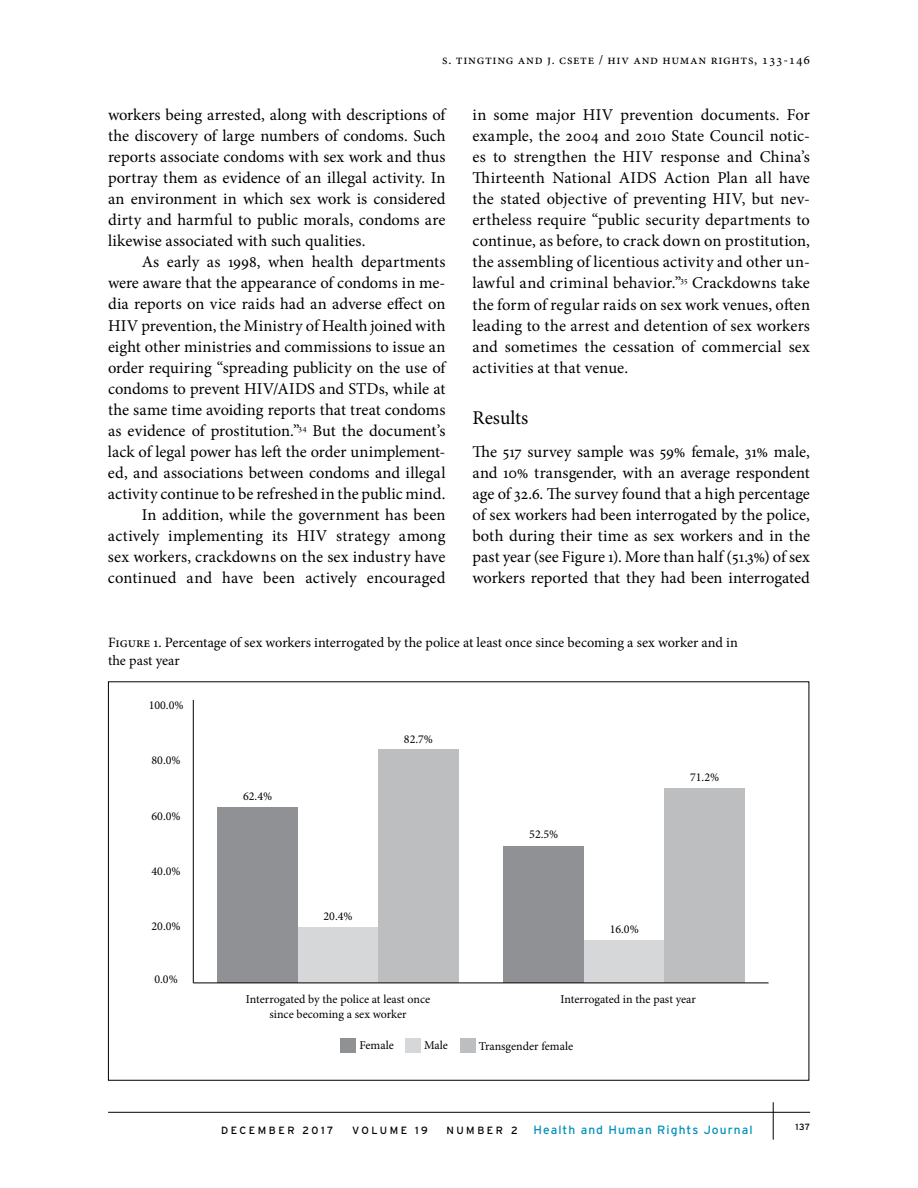
<style>
.page{position:relative;width:918px;height:1188px;background:#fff}
.page>*{position:absolute;margin:0;border:0;box-sizing:border-box;transform-origin:0 0}
.t1{font:19.5px "Minion Pro";color:#000}
.t2{font:16.5px/21px "Minion Pro";color:#000;text-align:justify}
.t3{font:14.25px/18px "Minion Pro";letter-spacing:-.005em;color:#000}
.t4{font:13.5px "Minion Pro";letter-spacing:.05em;color:#000}
.t5{font:12px/14.4px "Minion Pro";letter-spacing:-.005em;color:#000;text-align:center}
.t6{font:12px "Interstate";letter-spacing:.09em;color:#0090ba}
.t7{font:10.5px "Interstate";letter-spacing:.24em;color:#000}
.t8{font:9px "Interstate";color:#000}
.s1{font-size:10.5px;color:#000}
</style>
<div class="page">
<hr style="left:108px;top:1112px;width:702px;height:1px;background:#000">
<hr style="left:773px;top:1102px;width:1px;height:38px;background:#000">
<div style="left:298px;top:927px;width:80px;height:56px;background:#d5d7d8"></div>
<div style="left:378px;top:749px;width:81px;height:234px;background:#bcbec0"></div>
<div style="left:217px;top:807px;width:81px;height:176px;background:#8f9194"></div>
<hr style="left:193px;top:700px;width:1px;height:283px;background:#000">
<div style="left:584px;top:941px;width:80px;height:42px;background:#d5d7d8"></div>
<div style="left:664px;top:788px;width:81px;height:195px;background:#bcbec0"></div>
<div style="left:504px;top:846px;width:80px;height:137px;background:#8f9194"></div>
<hr style="left:193px;top:983px;width:576px;height:1px;background:#000">
<div style="left:340px;top:1038px;width:16px;height:15px;background:#8f9194"></div>
<div style="left:405px;top:1038px;width:15px;height:15px;background:#d5d7d8"></div>
<div style="left:460px;top:1038px;width:16px;height:15px;background:#bcbec0"></div>
<p class="t4" style="left:442px;top:50px;width:369px">s. tingting and j. csete / HIV and Human Rights, 133-146</p>
<p class="t2" style="left:108px;top:104px;width:339px">workers being arrested, along with descriptions of the discovery of large numbers of condoms. Such reports associate condoms with sex work and thus portray them as evidence of an illegal activity. In an environment in which sex work is considered dirty and harmful to public morals, condoms are likewise associated with such qualities.</p>
<p class="t2" style="left:108px;top:252px;width:339px;text-align:right">As early as 1998, when health departments were aware that the appearance of condoms in me&shy;dia reports on vice raids had an adverse effect on HIV prevention, the Ministry of Health joined with eight other ministries and commissions to issue an order requiring “spreading publicity on the use of condoms to prevent HIV/AIDS and STDs, while at the same time avoiding reports that treat condoms as evidence of prostitution.”<sup>34</sup> But the document’s lack of legal power has left the order unimplement&shy;ed, and associations between condoms and illegal activity continue to be refreshed in the public mind.<br>In addition, while the government has been actively implementing its HIV strategy among sex workers, crackdowns on the sex industry have continued and have been actively encouraged</p>
<p class="t2" style="left:472px;top:104px;width:339px">in some major HIV prevention documents. For example, the 2004 and 2010 State Council notic&shy;es to strengthen the HIV response and China’s Thirteenth National AIDS Action Plan all have the stated objective of preventing HIV, but nev&shy;ertheless require “public security departments to continue, as before, to crack down on prostitution, the assembling of licentious activity and other un&shy;lawful and criminal behavior.”<sup>35</sup> Crackdowns take the form of regular raids on sex work venues, often leading to the arrest and detention of sex workers and sometimes the cessation of commercial sex activities at that venue.</p>
<p class="t1" style="left:472px;top:404px;width:57px">Results</p>
<p class="t2" style="left:472px;top:441px;width:339px">The 517 survey sample was 59% female, 31% male, and 10% transgender, with an average respondent age of 32.6. The survey found that a high percentage of sex workers had been interrogated by the police, both during their time as sex workers and in the past year (see Figure 1). More than half (51.3%) of sex workers reported that they had been interrogated</p>
<p class="t3" style="left:108px;top:634px;width:631px">Figure 1. Percentage of sex workers interrogated by the police at least once since becoming a sex worker and in the past year</p>
<p class="t5" style="left:149px;top:698px;width:36px">100.0%</p>
<p class="t5" style="left:152px;top:753px;width:31px">80.0%</p>
<p class="t5" style="left:152px;top:809px;width:31px">60.0%</p>
<p class="t5" style="left:152px;top:864px;width:31px">40.0%</p>
<p class="t5" style="left:152px;top:919px;width:31px">20.0%</p>
<p class="t5" style="left:154px;top:972px;width:25px">0.0%</p>
<p class="t5" style="left:243px;top:789px;width:31px">62.4%</p>
<p class="t5" style="left:324px;top:909px;width:31px">20.4%</p>
<p class="t5" style="left:404px;top:732px;width:31px">82.7%</p>
<p class="t5" style="left:529px;top:827px;width:31px">52.5%</p>
<p class="t5" style="left:690px;top:770px;width:31px">71.2%</p>
<p class="t5" style="left:610px;top:922px;width:31px">16.0%</p>
<p class="t5" style="left:246px;top:992px;width:186px">Interrogated by the police at least once since becoming a sex worker</p>
<p class="t5" style="left:561px;top:992px;width:137px">Interrogated in the past year</p>
<p class="t5" style="left:359px;top:1038px;width:36px">Female</p>
<p class="t5" style="left:424px;top:1038px;width:25px">Male</p>
<p class="t5" style="left:479px;top:1039px;width:96px">Transgender female</p>
<p class="t7" style="left:221px;top:1124px;width:114px">DECEMBER 2017</p>
<p class="t7" style="left:352px;top:1124px;width:77px">VOLUME 19</p>
<p class="t6" style="left:446px;top:1123px;width:308px"><span class="s1">NUMBER 2</span> Health and Human Rights Journal</p>
<p class="t8" style="left:796px;top:1122px;width:16px">137</p>
</div>
